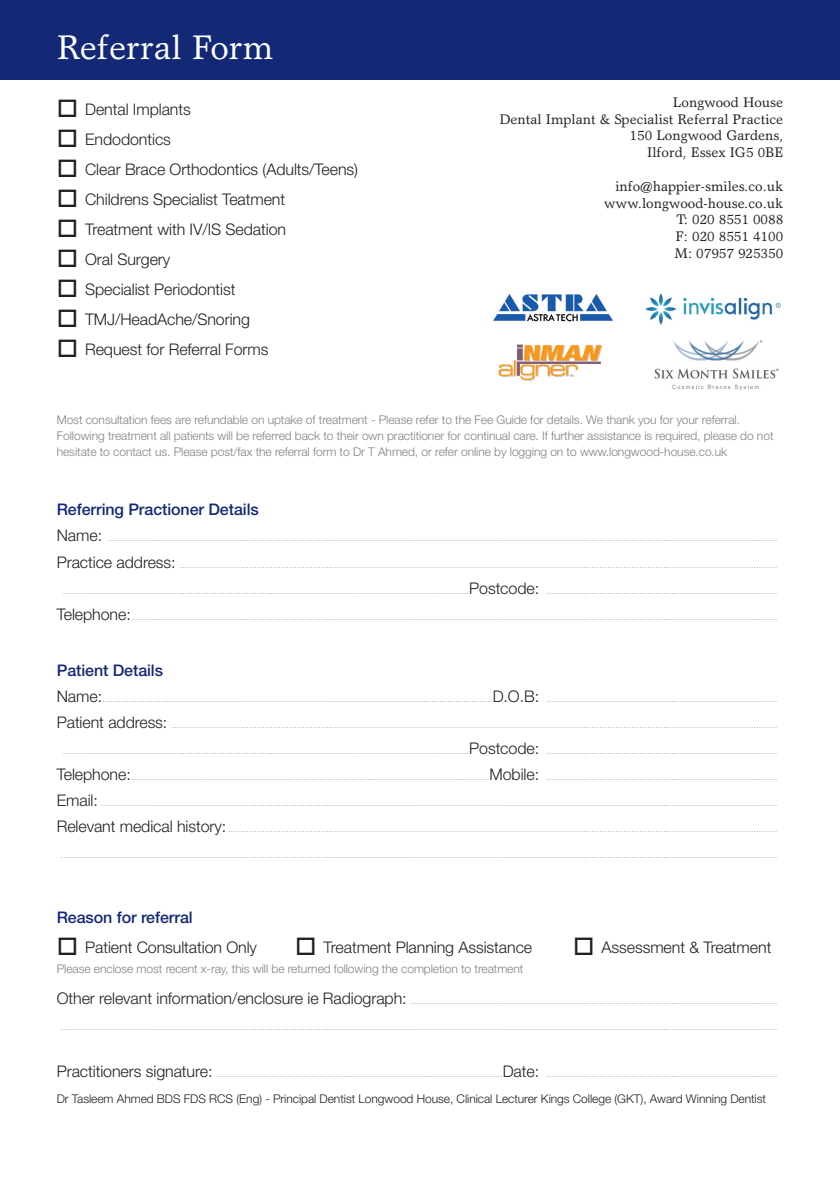
<style>
.page{position:relative;width:840px;height:1191px;background:#fff}
.page>*{position:absolute;margin:0;border:0;box-sizing:border-box;transform-origin:0 0}
.t1{font:34.4px "Garth Graphic";color:#fff}
.t2{font:300 16px "Helvetica Neue";letter-spacing:-.005em;color:#231f20}
.t3{font:500 16px "Helvetica Neue";letter-spacing:-.005em;color:#142975}
.t4{font:14px/16.8px "Garth Graphic";color:#231f20;text-align:right}
.t5{font:300 12px/16px "Helvetica Neue";letter-spacing:-.005em;color:#808285}
.t6{font:300 12px "Helvetica Neue";letter-spacing:-.005em;color:#231f20}
.t7{font:300 8px "Helvetica Neue";color:#808285}
.s1{font-size:16px;color:#231f20}
.s2{font-size:8px;color:#808285}
</style>
<div class="page">
<div style="left:0;top:0;width:839px;height:79px;background:#142975"></div>
<img style="left:493px;top:294px;width:120px;height:28px">
<img style="left:654px;top:340px;width:123px;height:50px">
<img style="left:645px;top:293px;width:136px;height:32px">
<img style="left:498px;top:344px;width:105px;height:37px">
<h1 class="t1" style="left:57px;top:26px;width:218px">Referral Form</h1>
<h2 class="t2" style="left:57px;top:99px;width:135px">□ Dental Implants</h2>
<h2 class="t2" style="left:57px;top:129px;width:116px">□ Endodontics</h2>
<h2 class="t2" style="left:57px;top:159px;width:302px">□ Clear Brace Orthodontics (Adults/Teens)</h2>
<h2 class="t2" style="left:57px;top:189px;width:230px">□ Childrens Specialist Teatment</h2>
<h2 class="t2" style="left:57px;top:219px;width:231px">□ Treatment with IV/IS Sedation</h2>
<h2 class="t2" style="left:57px;top:249px;width:115px">□ Oral Surgery</h2>
<h2 class="t2" style="left:57px;top:279px;width:180px">□ Specialist Periodontist</h2>
<h2 class="t2" style="left:57px;top:309px;width:195px">□ TMJ/HeadAche/Snoring</h2>
<h2 class="t2" style="left:57px;top:339px;width:213px">□ Request for Referral Forms</h2>
<h3 class="t4" style="left:499px;top:93px;width:285px">Longwood House<br>Dental Implant &amp; Specialist Referral Practice<br>150 Longwood Gardens,<br>Ilford, Essex IG5 0BE</h3>
<h3 class="t4" style="left:604px;top:177px;width:180px">info@happier-smiles.co.uk www.longwood-house.co.uk<br>T: 020 8551 0088<br>F: 020 8551 4100<br>M: 07957 925350</h3>
<p class="t5" style="left:57px;top:411px;width:717px">Most consultation fees are refundable on uptake of treatment - Please refer to the Fee Guide for details. We thank you for your referral.<br>Following treatment all patients will be referred back to their own practitioner for continual care. If further assistance is required, please do not hesitate to contact us. Please post/fax the referral form to Dr T Ahmed, or refer online by logging on to www.longwood-house.co.uk</p>
<h2 class="t3" style="left:57px;top:500px;width:203px">Referring Practioner Details</h2>
<p class="t7" style="left:57px;top:534px;width:722px"><span class="s1">Name:</span> ………………………………………………………………………………………………………………………………………………………………………………………………………………………………</p>
<p class="t7" style="left:57px;top:560px;width:722px"><span class="s1">Practice address:</span> ………………………………………………………………………………………………………………………………………………………………………………………………………</p>
<p class="t7" style="left:63px;top:586px;width:716px">………………………………………………………………………………………………………………………………………<span class="s1">Postcode:</span> ……………………………………………………………………………</p>
<p class="t7" style="left:57px;top:612px;width:722px"><span class="s1">Telephone:</span> ………………………………………………………………………………………………………………………………………………………………………………………………………………………</p>
<h2 class="t3" style="left:57px;top:660px;width:108px">Patient Details</h2>
<p class="t7" style="left:57px;top:694px;width:722px"><span class="s1">Name:</span>…………………………………………………………………………………………………………………………………<span class="s1">D.O.B:</span> ……………………………………………………………………………</p>
<p class="t7" style="left:57px;top:720px;width:722px"><span class="s1">Patient address:</span> …………………………………………………………………………………………………………………………………………………………………………………………………………</p>
<p class="t7" style="left:63px;top:746px;width:716px">………………………………………………………………………………………………………………………………………<span class="s1">Postcode:</span> ……………………………………………………………………………</p>
<p class="t7" style="left:57px;top:772px;width:722px"><span class="s1">Telephone:</span>………………………………………………………………………………………………………………………<span class="s1">Mobile:</span> ……………………………………………………………………………</p>
<p class="t7" style="left:57px;top:798px;width:722px"><span class="s1">Email:</span> …………………………………………………………………………………………………………………………………………………………………………………………………………………………………</p>
<p class="t7" style="left:57px;top:824px;width:722px"><span class="s1">Relevant medical history:</span> ………………………………………………………………………………………………………………………………………………………………………………………</p>
<p class="t7" style="left:60px;top:850px;width:718px">………………………………………………………………………………………………………………………………………………………………………………………………………………………………………………</p>
<h2 class="t3" style="left:57px;top:907px;width:137px">Reason for referral</h2>
<h2 class="t2" style="left:57px;top:937px;width:202px">□ Patient Consultation Only</h2>
<h2 class="t2" style="left:295px;top:937px;width:238px">□ Treatment Planning Assistance</h2>
<h2 class="t2" style="left:573px;top:937px;width:199px">□ Assessment &amp; Treatment</h2>
<h3 class="t5" style="left:57px;top:960px;width:468px">Please enclose most recent x-ray, this will be returned following the completion to treatment</h3>
<h2 class="t2" style="left:57px;top:988px;width:722px">Other relevant information/enclosure ie Radiograph: <span class="s2">…………………………………………………………………………………………………………………………</span></h2>
<p class="t7" style="left:60px;top:1021px;width:718px">………………………………………………………………………………………………………………………………………………………………………………………………………………………………………………</p>
<p class="t7" style="left:57px;top:1069px;width:722px"><span class="s1">Practitioners signature:</span> ………………………………………………………………………………………………<span class="s1">Date:</span> ……………………………………………………………………………</p>
<h3 class="t6" style="left:57px;top:1091px;width:710px">Dr Tasleem Ahmed BDS FDS RCS (Eng) - Principal Dentist Longwood House, Clinical Lecturer Kings College (GKT), Award Winning Dentist</h3>
</div>
